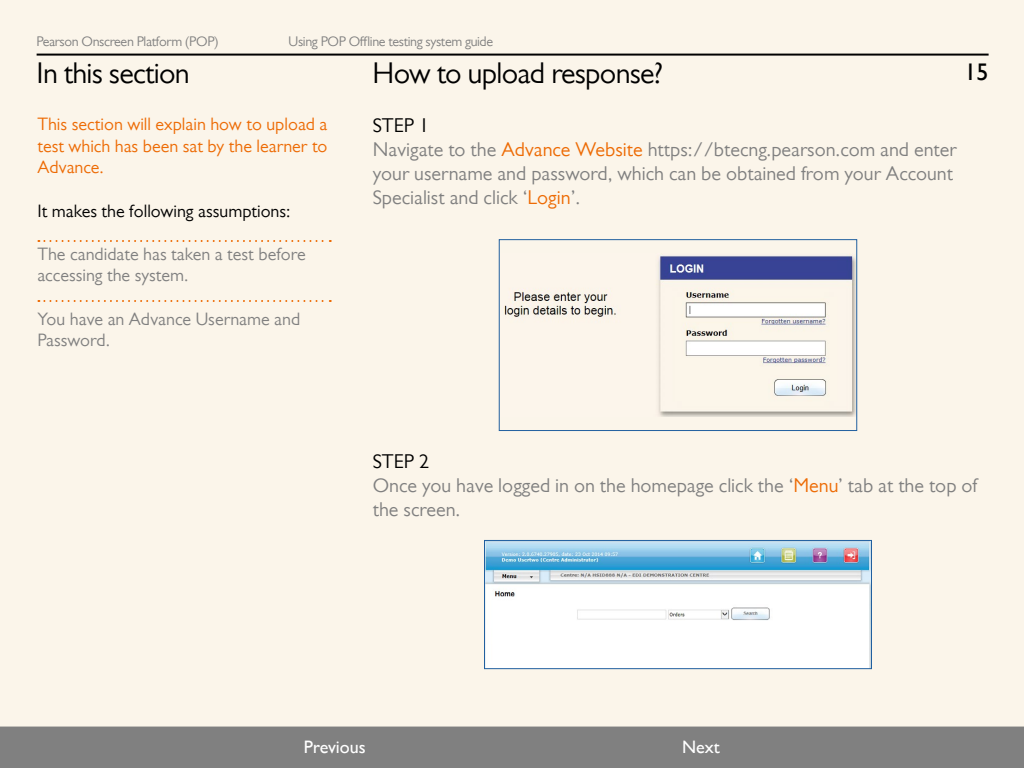
<style>
.page{position:relative;width:1024px;height:768px;background:#fff}
.page>*{position:absolute;margin:0;border:0;box-sizing:border-box;transform-origin:0 0}
.t1{font:30px "Gill Sans MT Pro";letter-spacing:-.025em;color:#000}
.t2{font:700 24px "Gill Sans MT Pro";color:#000}
.t3{font:20px/24px "Gill Sans MT Pro";color:#808080}
.t4{font:18px/21.6px "Gill Sans MT Pro";color:#808080}
.t5{font:18px/21.6px "Gill Sans MT Pro";color:#ed6b05;text-align:justify}
.t6{font:18px "Gill Sans MT Pro";color:#000}
.t7{font:500 18px "Gill Sans MT Pro";color:#fff}
.t8{font:14px "Gill Sans MT Pro";letter-spacing:-.025em;color:#808080}
.s1{color:#000}
.s2{color:#ed6b05}
</style>
<div class="page">
<div style="left:0;top:0;width:1024px;height:727px;background:#fbf5ea"></div>
<hr style="left:37px;top:54px;width:952px;height:2px;background:#000">
<div style="left:0;top:727px;width:1024px;height:41px;background:#808080"></div>
<svg style="left:38px;top:240px;width:293px;height:2px"></svg>
<svg style="left:38px;top:300px;width:293px;height:2px"></svg>
<img style="left:501px;top:253px;width:354px;height:164px">
<div style="left:499px;top:239px;width:358px;height:192px;border:1px solid #205f9f"></div>
<img style="left:486px;top:542px;width:384px;height:125px">
<div style="left:484px;top:540px;width:388px;height:129px;border:1px solid #205f9f"></div>
<p class="t8" style="left:37px;top:33px;width:184px">Pearson Onscreen Platform (POP)</p>
<p class="t8" style="left:289px;top:33px;width:206px">Using POP Offline testing system guide</p>
<h1 class="t1" style="left:37px;top:56px;width:155px">In this section</h1>
<p class="t5" style="left:37px;top:113px;width:292px">This section will explain how to upload a test which has been sat by the learner to Advance.</p>
<p class="t6" style="left:37px;top:200px;width:255px">It makes the following assumptions:</p>
<p class="t4" style="left:37px;top:243px;width:270px">The candidate has taken a test before accessing the system.</p>
<p class="t4" style="left:37px;top:308px;width:264px">You have an Advance Username and<br>Password.</p>
<h1 class="t1" style="left:373px;top:56px;width:292px">How to upload response?</h1>
<p class="t3" style="left:373px;top:113px;width:585px"><span class="s1">STEP 1<br></span>Navigate to the <span class="s2">Advance Website</span> https://btecng.pearson.com and enter your username and password, which can be obtained from your Account Specialist and click ‘<span class="s2">Login</span>’.</p>
<p class="t2" style="left:965px;top:57px;width:25px">15</p>
<p class="t3" style="left:373px;top:449px;width:606px"><span class="s1">STEP 2<br></span>Once you have logged in on the homepage click the ‘<span class="s2">Menu</span>’ tab at the top of the screen.</p>
<p class="t7" style="left:304px;top:737px;width:63px">Previous</p>
<p class="t7" style="left:682px;top:737px;width:39px">Next</p>
</div>
